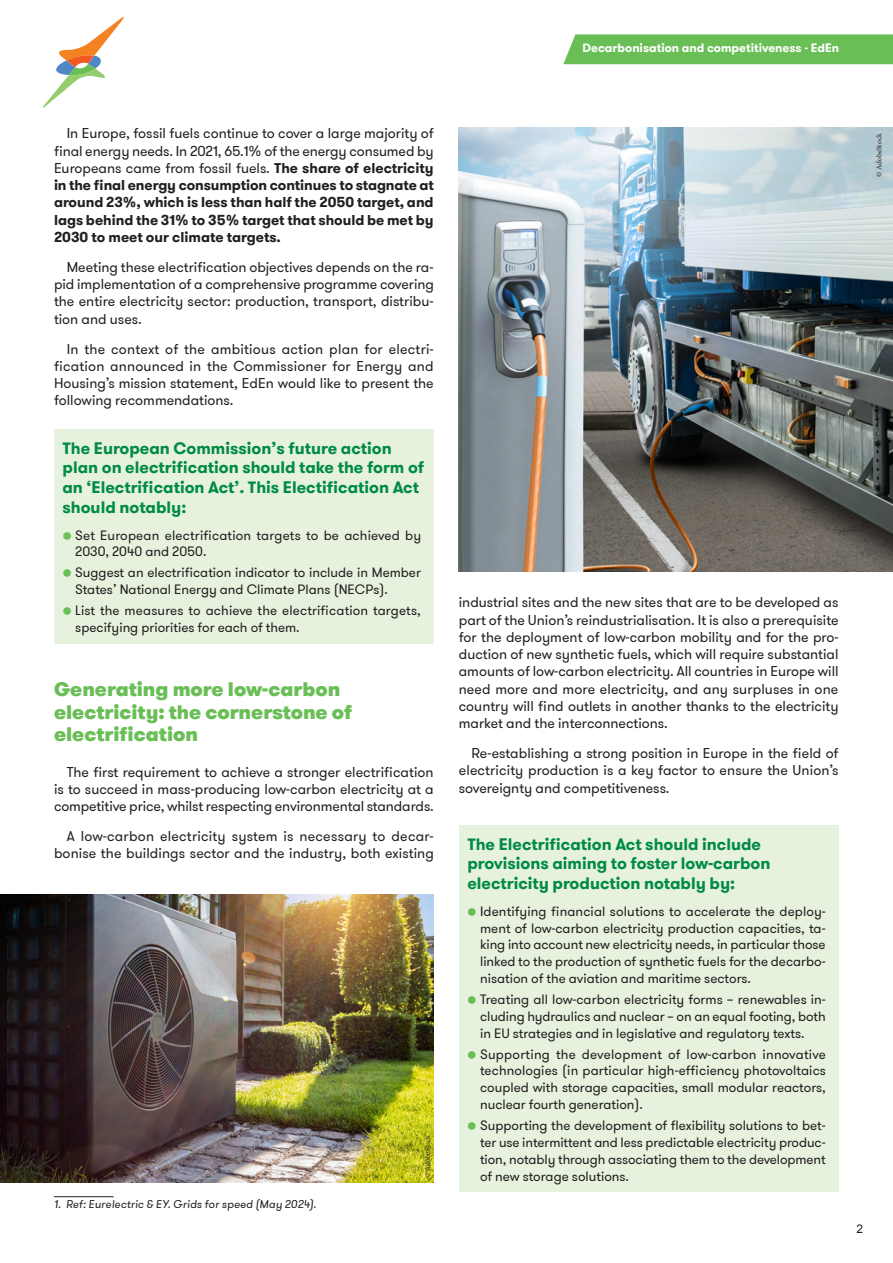
<style>
.page{position:relative;width:893px;height:1263px;background:#fff}
.page>*{position:absolute;margin:0;border:0;box-sizing:border-box;transform-origin:0 0}
.t1{font:900 19.5px/22.5px "GT Walsheim Pro";color:#69be55}
.t2{font:700 16.5px/19.8px "GT Walsheim Pro";color:#008b43}
.t3{font:14.25px/17.2px "GT Walsheim Pro";color:#231f20;text-align:justify}
.t4{font:700 14.25px/17.2px "GT Walsheim Pro";color:#231f20;text-align:justify}
.t5{font:13.5px/16.8px "GT Walsheim Pro";color:#231f20;text-align:justify}
.t6{font:700 12px "GT Walsheim Pro";color:#fff}
.t7{font:12px "Arial";color:#231f20}
.t8{font:italic 11.25px "GT Walsheim Pro";letter-spacing:.015em;color:#231f20}
.t9{font:7.5px "Minion Pro";letter-spacing:-.005em;color:#231f20}
.s1{font-weight:400}
</style>
<div class="page">
<svg style="left:42px;top:17px;width:82px;height:91px"></svg>
<div style="left:563px;top:34px;width:330px;height:30px;background:#69be55"></div>
<div style="left:54px;top:430px;width:380px;height:97px;background:#e7f2de"></div>
<div style="left:54px;top:521px;width:380px;height:47px;background:#e7f2de"></div>
<div style="left:54px;top:559px;width:380px;height:47px;background:#e7f2de"></div>
<div style="left:54px;top:597px;width:380px;height:47px;background:#e7f2de"></div>
<hr style="left:54px;top:1196px;width:60px;height:1px;background:#231f20">
<div style="left:459px;top:826px;width:379px;height:77px;background:#e7f2de"></div>
<div style="left:459px;top:897px;width:379px;height:98px;background:#e7f2de"></div>
<div style="left:459px;top:985px;width:379px;height:64px;background:#e7f2de"></div>
<div style="left:459px;top:1040px;width:379px;height:81px;background:#e7f2de"></div>
<div style="left:459px;top:1111px;width:379px;height:81px;background:#e7f2de"></div>
<img style="left:0;top:895px;width:434px;height:287px">
<img style="left:459px;top:128px;width:434px;height:443px">
<p class="t6" style="left:582px;top:44px;width:258px">Decarbonisation and competitiveness - EdEn</p>
<p class="t4" style="left:54px;top:126px;width:381px;text-indent:13px"><span class="s1">In Europe, fossil fuels continue to cover a large majority of final energy needs. In 2021, 65.1% of the energy consumed by Europeans came from fossil fuels.</span> The share of electricity in the final energy consumption continues to stagnate at around 23%, which is less than half the 2050 target, and lags behind the 31% to 35% target that should be met by 2030 to meet our climate targets.</p>
<p class="t3" style="left:54px;top:259px;width:381px;text-indent:13px">Meeting these electrification objectives depends on the ra&shy;pid implementation of a comprehensive programme covering the entire electricity sector: production, transport, distribu&shy;tion and uses.</p>
<p class="t3" style="left:54px;top:341px;width:381px;text-indent:13px">In the context of the ambitious action plan for electri&shy;fication announced in the Commissioner for Energy and Housing’s mission statement, EdEn would like to present the following recommendations.</p>
<p class="t2" style="left:63px;top:439px;width:363px">The European Commission’s future action plan on electrification should take the form of an ‘Electrification Act’. This Electification Act should notably:</p>
<p class="t5" style="left:75px;top:527px;width:347px">Set European electrification targets to be achieved by<br>2030, 2040 and 2050.</p>
<p class="t5" style="left:75px;top:565px;width:347px">Suggest an electrification indicator to include in Member<br>States’ National Energy and Climate Plans (NECPs).</p>
<p class="t5" style="left:75px;top:602px;width:347px">List the measures to achieve the electrification targets, specifying priorities for each of them.</p>
<h1 class="t1" style="left:54px;top:679px;width:299px">Generating more low-carbon electricity: the cornerstone of electrification</h1>
<p class="t3" style="left:54px;top:763px;width:381px;text-indent:13px">The first requirement to achieve a stronger electrification is to succeed in mass-producing low-carbon electricity at a competitive price, whilst respecting environmental standards.</p>
<p class="t3" style="left:54px;top:829px;width:381px;text-align:right">A low-carbon electricity system is necessary to decar&shy;bonise the buildings sector and the industry, both existing</p>
<p class="t8" style="left:54px;top:1199px;width:264px">1. Ref: Eurelectric &amp; EY. Grids for speed (May 2024).</p>
<p class="t9" style="left:425px;top:1178px;width:45px;rotate:-90deg">© AdobeStock</p>
<p class="t9" style="left:876px;top:177px;width:45px;rotate:-90deg">© AdobeStock</p>
<p class="t3" style="left:459px;top:595px;width:381px">industrial sites and the new sites that are to be developed as part of the Union’s reindustrialisation. It is also a prerequisite for the deployment of low-carbon mobility and for the pro&shy;duction of new synthetic fuels, which will require substantial amounts of low-carbon electricity. All countries in Europe will need more and more electricity, and any surpluses in one country will find outlets in another thanks to the electricity market and the interconnections.</p>
<p class="t3" style="left:459px;top:745px;width:381px;text-indent:13px">Re-establishing a strong position in Europe in the field of electricity production is a key factor to ensure the Union’s sovereignty and competitiveness.</p>
<p class="t2" style="left:467px;top:834px;width:305px">The Electrification Act should include provisions aiming to foster low-carbon electricity production notably by:</p>
<p class="t5" style="left:480px;top:903px;width:347px">Identifying financial solutions to accelerate the deploy&shy;ment of low-carbon electricity production capacities, ta&shy;king into account new electricity needs, in particular those linked to the production of synthetic fuels for the decarbo&shy;nisation of the aviation and maritime sectors.</p>
<p class="t5" style="left:480px;top:992px;width:347px">Treating all low-carbon electricity forms – renewables in&shy;cluding hydraulics and nuclear – on an equal footing, both in EU strategies and in legislative and regulatory texts.</p>
<p class="t5" style="left:480px;top:1046px;width:347px">Supporting the development of low-carbon innovative technologies (in particular high-efficiency photovoltaics coupled with storage capacities, small modular reactors, nuclear fourth generation).</p>
<p class="t5" style="left:480px;top:1117px;width:347px">Supporting the development of flexibility solutions to bet&shy;ter use intermittent and less predictable electricity produc&shy;tion, notably through associating them to the development of new storage solutions.</p>
<p class="t7" style="left:856px;top:1222px;width:8px">2</p>
</div>
